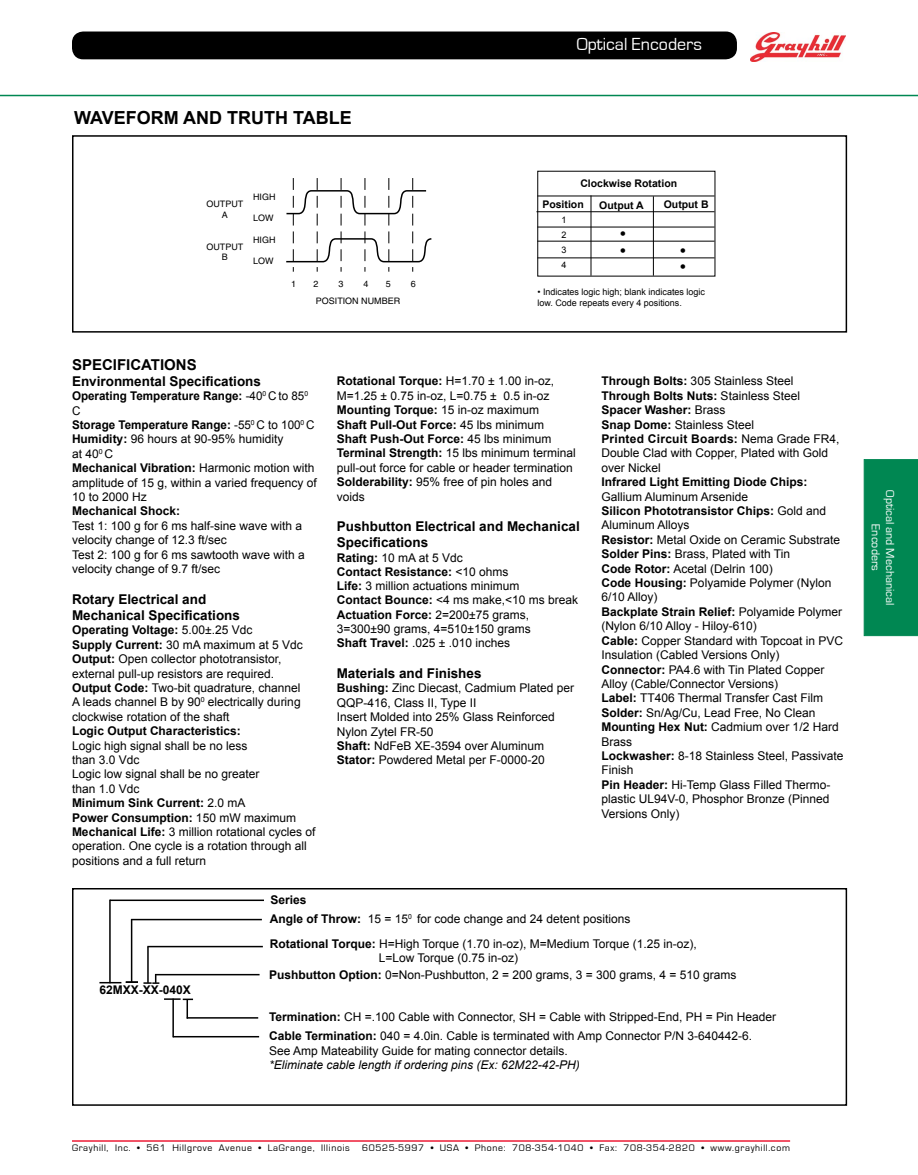
<style>
.page{position:relative;width:918px;height:1175px;background:#fff}
.page>*{position:absolute;margin:0;border:0;box-sizing:border-box;transform-origin:0 0}
.t1{font:700 18px "Arial";color:#000}
.t2{font:18px "Eurostile";color:#fff}
.t3{font:18px/16.5px "Arial";color:#000}
.t4{font:700 15px "Arial";color:#000}
.t5{font:700 13.5px/16.2px "Arial";color:#000}
.t6{font:12px/14.4px "Arial";color:#000}
.t7{font:700 12px "Arial";color:#000}
.t8{font:italic 12px "Arial";color:#000}
.t9{font:12px/14.4px "Eurostile";color:#fff;text-align:center}
.t10{font:700 10.5px/21px "Arial";color:#000}
.t11{font:9.75px "Eurostile";letter-spacing:.07em;color:#000}
.t12{font:9px/15px "Arial";color:#000;text-align:justify}
.t13{font:8.85px/10.6px "Helvetica";color:#000;text-align:center}
.s1{font-weight:700}
</style>
<div class="page">
<div style="left:73px;top:32px;width:663px;height:27px;background:#000;border-radius:10px"></div>
<div style="left:72px;top:32px;width:665px;height:27px;border:2px solid #000;border-radius:10px"></div>
<div style="left:864px;top:459px;width:54px;height:177px;background:#008752"></div>
<hr style="left:72px;top:1140px;width:718px;height:1px;background:#ed1b35">
<img style="left:750px;top:32px;width:95px;height:29px">
<hr style="left:0;top:95px;width:918px;height:1px;background:#008752">
<div style="left:72px;top:888px;width:775px;height:217px;border:2px solid #000"></div>
<hr style="left:109px;top:899px;width:2px;height:84px;background:#000">
<hr style="left:110px;top:899px;width:154px;height:2px;background:#000">
<hr style="left:131px;top:919px;width:1px;height:63px;background:#000">
<hr style="left:131px;top:918px;width:131px;height:2px;background:#000">
<hr style="left:147px;top:946px;width:2px;height:36px;background:#000">
<hr style="left:147px;top:945px;width:116px;height:2px;background:#000">
<hr style="left:155px;top:974px;width:105px;height:1px;background:#000">
<svg style="left:99px;top:975px;width:60px;height:8px"></svg>
<hr style="left:172px;top:998px;width:2px;height:39px;background:#000">
<hr style="left:173px;top:1036px;width:86px;height:1px;background:#000">
<svg style="left:164px;top:998px;width:29px;height:20px"></svg>
<hr style="left:187px;top:1017px;width:71px;height:1px;background:#000">
<div style="left:72px;top:135px;width:775px;height:197px;border:2px solid #000"></div>
<hr style="left:537px;top:196px;width:178px;height:1px;background:#000">
<hr style="left:536px;top:211px;width:179px;height:1px;background:#000">
<hr style="left:537px;top:227px;width:178px;height:1px;background:#000">
<hr style="left:537px;top:241px;width:178px;height:1px;background:#000">
<hr style="left:537px;top:257px;width:178px;height:1px;background:#000">
<hr style="left:591px;top:195px;width:1px;height:81px;background:#000">
<hr style="left:653px;top:196px;width:1px;height:80px;background:#000">
<svg style="left:286px;top:178px;width:145px;height:94px"></svg>
<h1 class="t1" style="left:74px;top:105px;width:279px">WAVEFORM AND TRUTH TABLE</h1>
<p class="t13" style="left:206px;top:199px;width:38px">OUTPUT<br>A</p>
<p class="t13" style="left:206px;top:241px;width:38px">OUTPUT<br>B</p>
<p class="t13" style="left:253px;top:191px;width:24px">HIGH</p>
<p class="t13" style="left:253px;top:213px;width:22px">LOW</p>
<p class="t13" style="left:253px;top:234px;width:24px">HIGH</p>
<p class="t13" style="left:253px;top:255px;width:22px">LOW</p>
<p class="t13" style="left:291px;top:278px;width:6px">1</p>
<p class="t13" style="left:314px;top:278px;width:6px">2</p>
<p class="t13" style="left:339px;top:278px;width:6px">3</p>
<p class="t13" style="left:363px;top:278px;width:6px">4</p>
<p class="t13" style="left:386px;top:278px;width:6px">5</p>
<p class="t13" style="left:411px;top:278px;width:6px">6</p>
<p class="t13" style="left:316px;top:295px;width:86px">POSITION NUMBER</p>
<h1 class="t2" style="left:577px;top:35px;width:127px">Optical Encoders</h1>
<p class="t10" style="left:542px;top:173px;width:136px;text-indent:38px">Clockwise Rotation<br>Position</p>
<p class="t12" style="left:562px;top:212px;width:7px">1<br>2<br>3<br>4</p>
<p class="t10" style="left:599px;top:195px;width:46px">Output A</p>
<p class="t10" style="left:664px;top:194px;width:46px">Output B</p>
<h1 class="t3" style="left:620px;top:226px;width:8px">• •</h1>
<h1 class="t3" style="left:680px;top:242px;width:8px">• •</h1>
<p class="t12" style="left:537px;top:286px;width:169px;line-height:10.8px">• Indicates logic high; blank indicates logic low. Code repeats every 4 positions.</p>
<p class="t4" style="left:72px;top:354px;width:126px">SPECIFICATIONS</p>
<p class="t5" style="left:72px;top:373px;width:191px">Environmental Specifications</p>
<p class="t6" style="left:72px;top:389px;width:246px"><span class="s1">Operating Temperature Range:</span> -40<sup>0</sup> C to 85<sup>0<br></sup>C<br><span class="s1">Storage Temperature Range:</span> -55<sup>0</sup> C to 100<sup>0</sup> C<br><span class="s1">Humidity:</span> 96 hours at 90-95% humidity<br>at 40<sup>0</sup> C<br><span class="s1">Mechanical Vibration:</span> Harmonic motion with amplitude of 15 g, within a varied frequency of<br>10 to 2000 Hz</p>
<p class="t7" style="left:72px;top:503px;width:110px">Mechanical Shock:</p>
<p class="t6" style="left:72px;top:518px;width:234px">Test 1: 100 g for 6 ms half-sine wave with a velocity change of 12.3 ft/sec<br>Test 2: 100 g for 6 ms sawtooth wave with a velocity change of 9.7 ft/sec</p>
<p class="t5" style="left:72px;top:591px;width:170px">Rotary Electrical and<br>Mechanical Specifications</p>
<p class="t6" style="left:72px;top:623px;width:232px"><span class="s1">Operating Voltage:</span> 5.00±.25 Vdc<br><span class="s1">Supply Current:</span> 30 mA maximum at 5 Vdc <span class="s1">Output:</span> Open collector phototransistor, external pull-up resistors are required.<br><span class="s1">Output Code:</span> Two-bit quadrature, channel A leads channel B by 90<sup>0</sup> electrically during clockwise rotation of the shaft</p>
<p class="t7" style="left:72px;top:723px;width:170px">Logic Output Characteristics:</p>
<p class="t6" style="left:72px;top:738px;width:245px">Logic high signal shall be no less<br>than 3.0 Vdc<br>Logic low signal shall be no greater<br>than 1.0 Vdc<br><span class="s1">Minimum Sink Current:</span> 2.0 mA<br><span class="s1">Power Consumption:</span> 150 mW maximum<br><span class="s1">Mechanical Life:</span> 3 million rotational cycles of operation. One cycle is a rotation through all positions and a full return</p>
<p class="t6" style="left:337px;top:374px;width:241px"><span class="s1">Rotational Torque:</span> H=1.70 ± 1.00 in-oz, M=1.25 ± 0.75 in-oz, L=0.75 ± 0.5 in-oz <span class="s1">Mounting Torque:</span> 15 in-oz maximum<br><span class="s1">Shaft Pull-Out Force:</span> 45 lbs minimum <span class="s1">Shaft Push-Out Force:</span> 45 lbs minimum <span class="s1">Terminal Strength:</span> 15 lbs minimum terminal pull-out force for cable or header termination <span class="s1">Solderability:</span> 95% free of pin holes and voids</p>
<p class="t5" style="left:337px;top:519px;width:245px">Pushbutton Electrical and Mechanical<br>Specifications</p>
<p class="t6" style="left:337px;top:550px;width:243px"><span class="s1">Rating:</span> 10 mA at 5 Vdc<br><span class="s1">Contact Resistance:</span> &lt;10 ohms<br><span class="s1">Life:</span> 3 million actuations minimum<br><span class="s1">Contact Bounce:</span> &lt;4 ms make,&lt;10 ms break<br><span class="s1">Actuation Force:</span> 2=200±75 grams,<br>3=300±90 grams, 4=510±150 grams<br><span class="s1">Shaft Travel:</span> .025 ± .010 inches</p>
<p class="t5" style="left:337px;top:665px;width:146px">Materials and Finishes</p>
<p class="t6" style="left:337px;top:681px;width:239px"><span class="s1">Bushing:</span> Zinc Diecast, Cadmium Plated per QQP-416, Class II, Type II<br>Insert Molded into 25% Glass Reinforced Nylon Zytel FR-50<br><span class="s1">Shaft:</span> NdFeB XE-3594 over Aluminum <span class="s1">Stator:</span> Powdered Metal per F-0000-20</p>
<p class="t6" style="left:601px;top:374px;width:240px"><span class="s1">Through Bolts:</span> 305 Stainless Steel<br><span class="s1">Through Bolts Nuts:</span> Stainless Steel<br><span class="s1">Spacer Washer:</span> Brass<br><span class="s1">Snap Dome:</span> Stainless Steel<br><span class="s1">Printed Circuit Boards:</span> Nema Grade FR4,<br>Double Clad with Copper, Plated with Gold over Nickel</p>
<p class="t7" style="left:601px;top:474px;width:208px">Infrared Light Emitting Diode Chips:</p>
<p class="t6" style="left:601px;top:489px;width:244px">Gallium Aluminum Arsenide<br><span class="s1">Silicon Phototransistor Chips:</span> Gold and<br>Aluminum Alloys<br><span class="s1">Resistor:</span> Metal Oxide on Ceramic Substrate<br><span class="s1">Solder Pins:</span> Brass, Plated with Tin<br><span class="s1">Code Rotor:</span> Acetal (Delrin 100)<br><span class="s1">Code Housing:</span> Polyamide Polymer (Nylon<br>6/10 Alloy)<br><span class="s1">Backplate Strain Relief:</span> Polyamide Polymer (Nylon 6/10 Alloy - Hiloy-610)<br><span class="s1">Cable:</span> Copper Standard with Topcoat in PVC<br>Insulation (Cabled Versions Only)<br><span class="s1">Connector:</span> PA4.6 with Tin Plated Copper<br>Alloy (Cable/Connector Versions)<br><span class="s1">Label:</span> TT406 Thermal Transfer Cast Film<br><span class="s1">Solder:</span> Sn/Ag/Cu, Lead Free, No Clean<br><span class="s1">Mounting Hex Nut:</span> Cadmium over 1/2 Hard<br>Brass<br><span class="s1">Lockwasher:</span> 8-18 Stainless Steel, Passivate<br>Finish<br><span class="s1">Pin Header:</span> Hi-Temp Glass Filled Thermo&shy;plastic UL94V-0, Phosphor Bronze (Pinned<br>Versions Only)</p>
<p class="t7" style="left:100px;top:981px;width:93px">62MXX-XX-040X</p>
<p class="t6" style="left:270px;top:890px;width:362px;line-height:19.4px"><span class="s1">Series<br>Angle of Throw:</span> 15 = 15<sup>0</sup> for code change and 24 detent positions</p>
<p class="t6" style="left:379px;top:937px;width:319px;line-height:13.5px;text-indent:-109px"><span class="s1">Rotational Torque:</span> H=High Torque (1.70 in-oz), M=Medium Torque (1.25 in-oz),<br>L=Low Torque (0.75 in-oz)</p>
<p class="t6" style="left:269px;top:968px;width:469px"><span class="s1">Pushbutton Option:</span> 0=Non-Pushbutton, 2 = 200 grams, 3 = 300 grams, 4 = 510 grams</p>
<p class="t6" style="left:269px;top:1009px;width:508px"><span class="s1">Termination:</span> CH =.100 Cable with Connector, SH = Cable with Stripped-End, PH = Pin Header</p>
<p class="t6" style="left:269px;top:1029px;width:484px"><span class="s1">Cable Termination:</span> 040 = 4.0in. Cable is terminated with Amp Connector P/N 3-640442-6.<br>See Amp Mateability Guide for mating connector details.</p>
<p class="t8" style="left:269px;top:1057px;width:312px">*Eliminate cable length if ordering pins (Ex: 62M22-42-PH)</p>
<p class="t9" style="left:897px;top:490px;width:117px;rotate:90deg">Optical and Mechanical<br>Encoders</p>
<p class="t11" style="left:72px;top:1142px;width:279px">Grayhill, Inc. • 561 Hillgrove Avenue • LaGrange, Illinois</p>
<p class="t11" style="left:362px;top:1142px;width:429px">60525-5997 • USA • Phone: 708-354-1040 • Fax: 708-354-2820 • www.grayhill.com</p>
</div>
